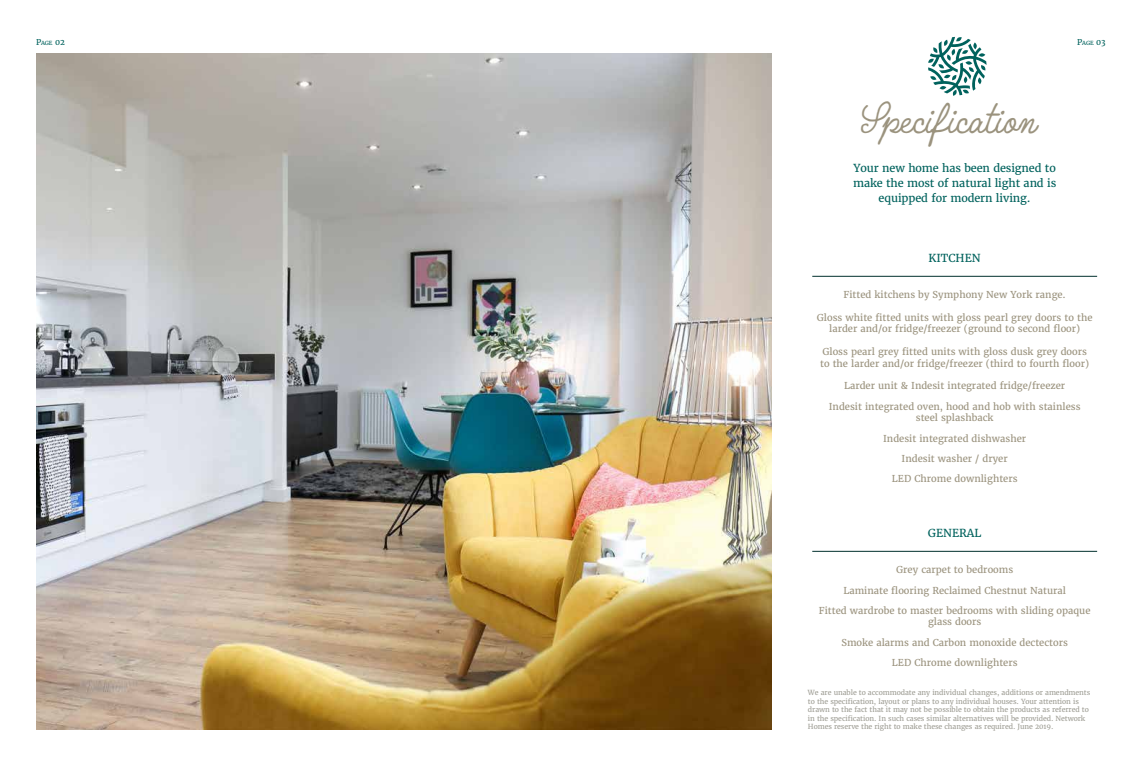
<style>
.page{position:relative;width:1134px;height:766px;background:#fff}
.page>*{position:absolute;margin:0;border:0;box-sizing:border-box;transform-origin:0 0}
.t1{font:39.9px "Quimby Mayoral";color:#9b937e}
.t2{font:11px/15px "Merriweather";letter-spacing:-.01em;color:#00625d;text-align:center}
.t3{font:9.5px/20.4px "Merriweather";color:#9b937e;text-align:center}
.t4{font:8px "Merriweather";color:#00625d}
.t5{font:7px/8.4px "Merriweather";letter-spacing:-.01em;color:#9f9e95}
.s1{font-size:5.6px}
</style>
<div class="page">
<hr style="left:812px;top:276px;width:285px;height:1px;background:#00302d">
<hr style="left:812px;top:550px;width:285px;height:1px;background:#00302d">
<svg style="left:928px;top:37px;width:58px;height:59px"></svg>
<img style="left:36px;top:53px;width:735px;height:676px">
<p class="t4" style="left:36px;top:37px;width:30px">P<span class="s1">AGE</span> 02</p>
<p class="t4" style="left:1077px;top:37px;width:30px">P<span class="s1">AGE</span> 03</p>
<h1 class="t1" style="left:861px;top:89px;width:176px">Specification</h1>
<p class="t2" style="left:853px;top:160px;width:205px">Your new home has been designed to make the most of natural light and is equipped for modern living.</p>
<p class="t2" style="left:929px;top:250px;width:54px">KITCHEN</p>
<p class="t3" style="left:843px;top:284px;width:224px">Fitted kitchens by Symphony New York range.</p>
<p class="t3" style="left:817px;top:312px;width:277px;line-height:11.4px">Gloss white fitted units with gloss pearl grey doors to the larder and/or fridge/freezer (ground to second floor)</p>
<p class="t3" style="left:820px;top:346px;width:271px;line-height:11.4px;text-align:left">Gloss pearl grey fitted units with gloss dusk grey doors to the larder and/or fridge/freezer (third to fourth floor)</p>
<p class="t3" style="left:829px;top:375px;width:253px">Larder unit &amp; Indesit integrated fridge/freezer<br>Indesit integrated oven, hood and hob with stainless</p>
<p class="t3" style="left:883px;top:407px;width:145px">steel splashback<br>Indesit integrated dishwasher<br>Indesit washer / dryer<br>LED Chrome downlighters</p>
<p class="t2" style="left:928px;top:525px;width:55px">GENERAL</p>
<p class="t3" style="left:819px;top:559px;width:273px">Grey carpet to bedrooms<br>Laminate flooring Reclaimed Chestnut Natural<br>Fitted wardrobe to master bedrooms with sliding opaque</p>
<p class="t3" style="left:841px;top:611px;width:228px">glass doors<br>Smoke alarms and Carbon monoxide dectectors<br>LED Chrome downlighters</p>
<p class="t5" style="left:808px;top:688px;width:284px">We are unable to accommodate any individual changes, additions or amendments to the specification, layout or plans to any individual houses. Your attention is drawn to the fact that it may not be possible to obtain the products as referred to in the specification. In such cases similar alternatives will be provided. Network Homes reserve the right to make these changes as required. June 2019.</p>
</div>
